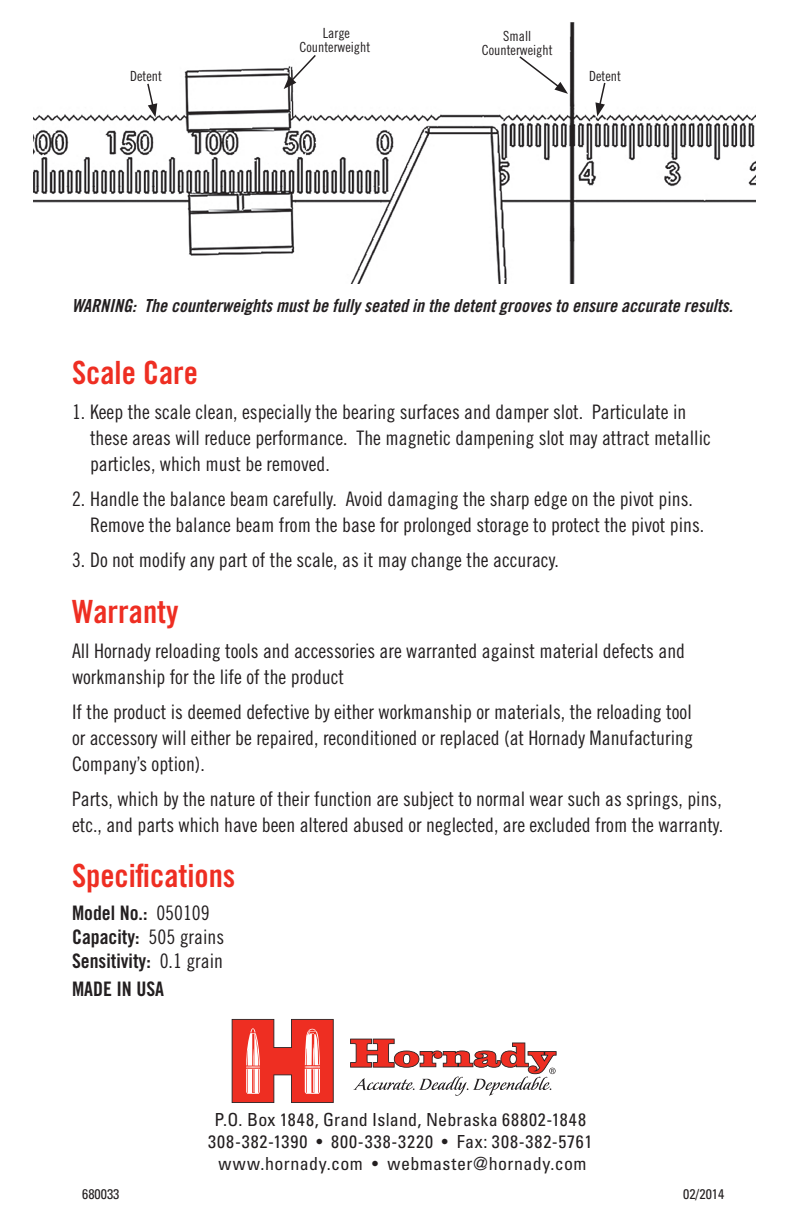
<style>
.page{position:relative;width:792px;height:1224px;background:#fff}
.page>*{position:absolute;margin:0;border:0;box-sizing:border-box;transform-origin:0 0}
.t1{font:32px "Trade Gothic Bold Cond Twenty";color:#ee2e22}
.t2{font:20px/26px "Trade Gothic Cond Eighteen";color:#231f20}
.t3{font:20px/24px "Trade Gothic Bold Cond Twenty";color:#231f20}
.t4{font:condensed 18px/22px "Univers LT Std";letter-spacing:.025em;color:#231f20;text-align:center}
.t5{font:18px "Trade Gothic Bold Cond Twenty Obl";color:#231f20}
.t6{font:14px/14px "Trade Gothic Cond Eighteen";color:#231f20;text-align:center}
.t7{font:condensed 14px "Univers LT Std";color:#231f20}
.s1{font-family:"Trade Gothic Cond Eighteen"}
</style>
<div class="page">
<img style="left:34px;top:22px;width:722px;height:261px">
<svg style="left:518px;top:55px;width:50px;height:39px"></svg>
<svg style="left:284px;top:53px;width:33px;height:36px"></svg>
<svg style="left:595px;top:81px;width:12px;height:35px"></svg>
<svg style="left:146px;top:82px;width:11px;height:35px"></svg>
<svg style="left:232px;top:1019px;width:102px;height:84px"></svg>
<svg style="left:350px;top:1039px;width:207px;height:57px"></svg>
<p class="t6" style="left:300px;top:26px;width:72px">Large<br>Counterweight</p>
<p class="t6" style="left:482px;top:29px;width:72px">Small<br>Counterweight</p>
<p class="t6" style="left:130px;top:69px;width:33px">Detent</p>
<p class="t6" style="left:589px;top:69px;width:33px">Detent</p>
<p class="t5" style="left:72px;top:294px;width:662px">WARNING: The counterweights must be fully seated in the detent grooves to ensure accurate results.</p>
<h1 class="t1" style="left:72px;top:353px;width:128px">Scale Care</h1>
<p class="t2" style="left:90px;top:399px;width:622px;text-indent:-18px">1. Keep the scale clean, especially the bearing surfaces and damper slot. Particulate in these areas will reduce performance. The magnetic dampening slot may attract metallic particles, which must be removed.</p>
<p class="t2" style="left:90px;top:486px;width:616px;text-indent:-18px">2. Handle the balance beam carefully. Avoid damaging the sharp edge on the pivot pins.<br>Remove the balance beam from the base for prolonged storage to protect the pivot pins.</p>
<p class="t2" style="left:72px;top:547px;width:489px">3. Do not modify any part of the scale, as it may change the accuracy.</p>
<h1 class="t1" style="left:72px;top:592px;width:108px">Warranty</h1>
<p class="t2" style="left:72px;top:638px;width:615px">All Hornady reloading tools and accessories are warranted against material defects and workmanship for the life of the product</p>
<p class="t2" style="left:72px;top:699px;width:622px;text-align:justify">If the product is deemed defective by either workmanship or materials, the reloading tool or accessory will either be repaired, reconditioned or replaced (at Hornady Manufacturing Company’s option).</p>
<p class="t2" style="left:72px;top:786px;width:653px">Parts, which by the nature of their function are subject to normal wear such as springs, pins, etc., and parts which have been altered abused or neglected, are excluded from the warranty.</p>
<h1 class="t1" style="left:72px;top:856px;width:165px">Specifications</h1>
<p class="t3" style="left:72px;top:901px;width:154px">Model No.: <span class="s1">050109<br></span>Capacity: <span class="s1">505 grains<br></span>Sensitivity: <span class="s1">0.1 grain</span></p>
<p class="t3" style="left:72px;top:977px;width:94px">MADE IN USA</p>
<p class="t4" style="left:208px;top:1108px;width:386px">P.O. Box 1848, Grand Island, Nebraska 68802-1848<br>308-382-1390 • 800-338-3220 • Fax: 308-382-5761 www.hornady.com • webmaster@hornady.com</p>
<p class="t7" style="left:82px;top:1185px;width:39px">680033</p>
<p class="t7" style="left:683px;top:1185px;width:43px">02/2014</p>
</div>
